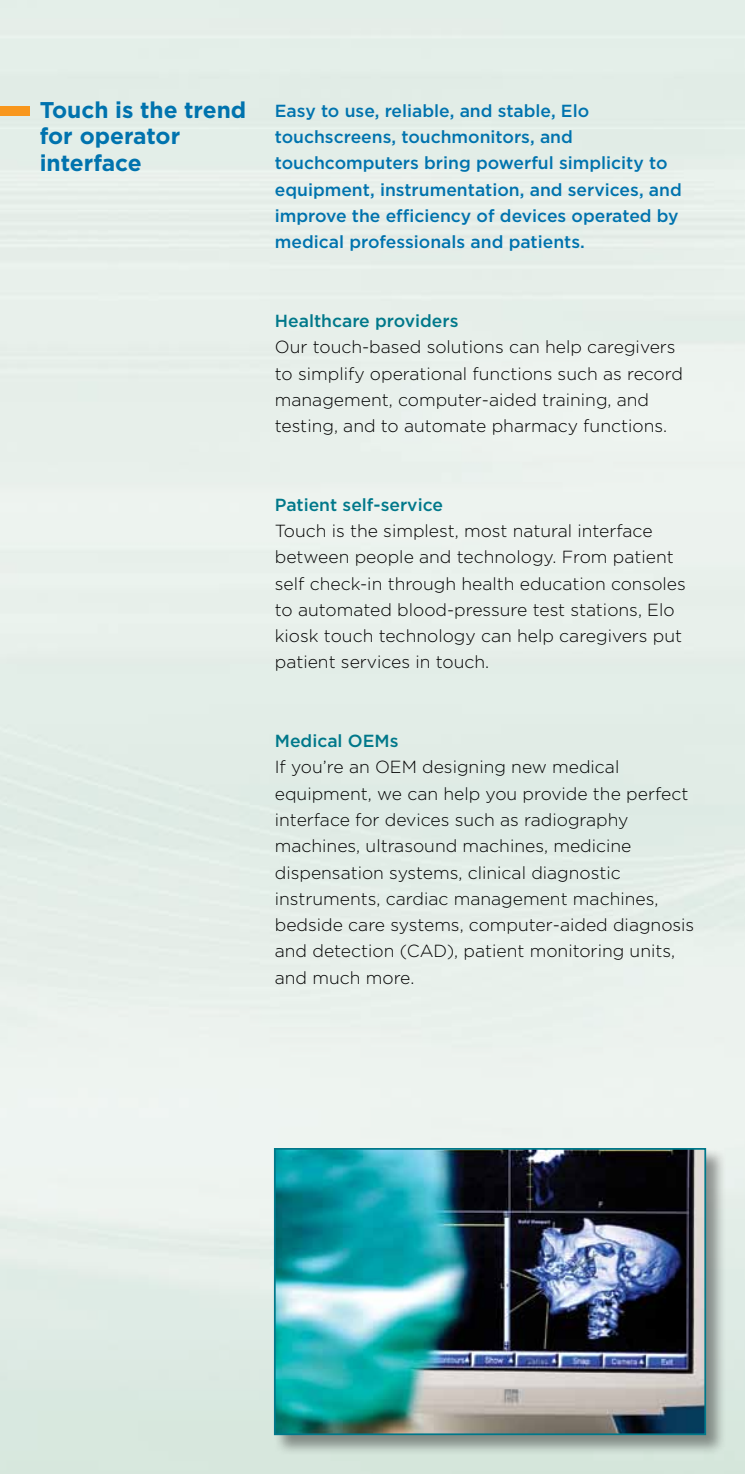
<style>
.page{position:relative;width:745px;height:1474px;background:#fff}
.page>*{position:absolute;margin:0;border:0;box-sizing:border-box;transform-origin:0 0}
.t1{font:700 22.75px/26.2px "Gotham";color:#0073ae}
.t2{font:300 17.5px/26.2px "Gotham";color:#000}
.t3{font:500 17.5px/26.2px "Gotham";color:#0073ae}
.t4{font:500 17.5px "Gotham";color:#00788a}
</style>
<div class="page">
<img style="left:0;top:0;width:744px;height:1473px">
<div style="left:1px;top:106px;width:29px;height:10px;background:#f8971d"></div>
<div style="left:272px;top:1146px;width:453px;height:308px;background:#000;opacity:.4"></div>
<img style="left:277px;top:1150px;width:425px;height:281px">
<div style="left:274px;top:1147px;width:431px;height:287px;border:2px solid #00788a"></div>
<h1 class="t1" style="left:40px;top:96px;width:208px">Touch is the trend for operator interface</h1>
<p class="t3" style="left:274px;top:97px;width:408px">Easy to use, reliable, and stable, Elo touchscreens, touchmonitors, and touchcomputers bring powerful simplicity to equipment, instrumentation, and services, and improve the efficiency of devices operated by medical professionals and patients.</p>
<p class="t4" style="left:274px;top:311px;width:185px">Healthcare providers</p>
<p class="t2" style="left:274px;top:334px;width:409px">Our touch-based solutions can help caregivers to simplify operational functions such as record management, computer-aided training, and testing, and to automate pharmacy functions.</p>
<p class="t4" style="left:274px;top:494px;width:170px">Patient self-service</p>
<p class="t2" style="left:274px;top:517px;width:412px">Touch is the simplest, most natural interface between people and technology. From patient self check-in through health education consoles to automated blood-pressure test stations, Elo kiosk touch technology can help caregivers put patient services in touch.</p>
<p class="t4" style="left:274px;top:731px;width:125px">Medical OEMs</p>
<p class="t2" style="left:274px;top:754px;width:421px">If you’re an OEM designing new medical equipment, we can help you provide the perfect interface for devices such as radiography machines, ultrasound machines, medicine dispensation systems, clinical diagnostic instruments, cardiac management machines, bedside care systems, computer-aided diagnosis and detection (CAD), patient monitoring units, and much more.</p>
</div>
